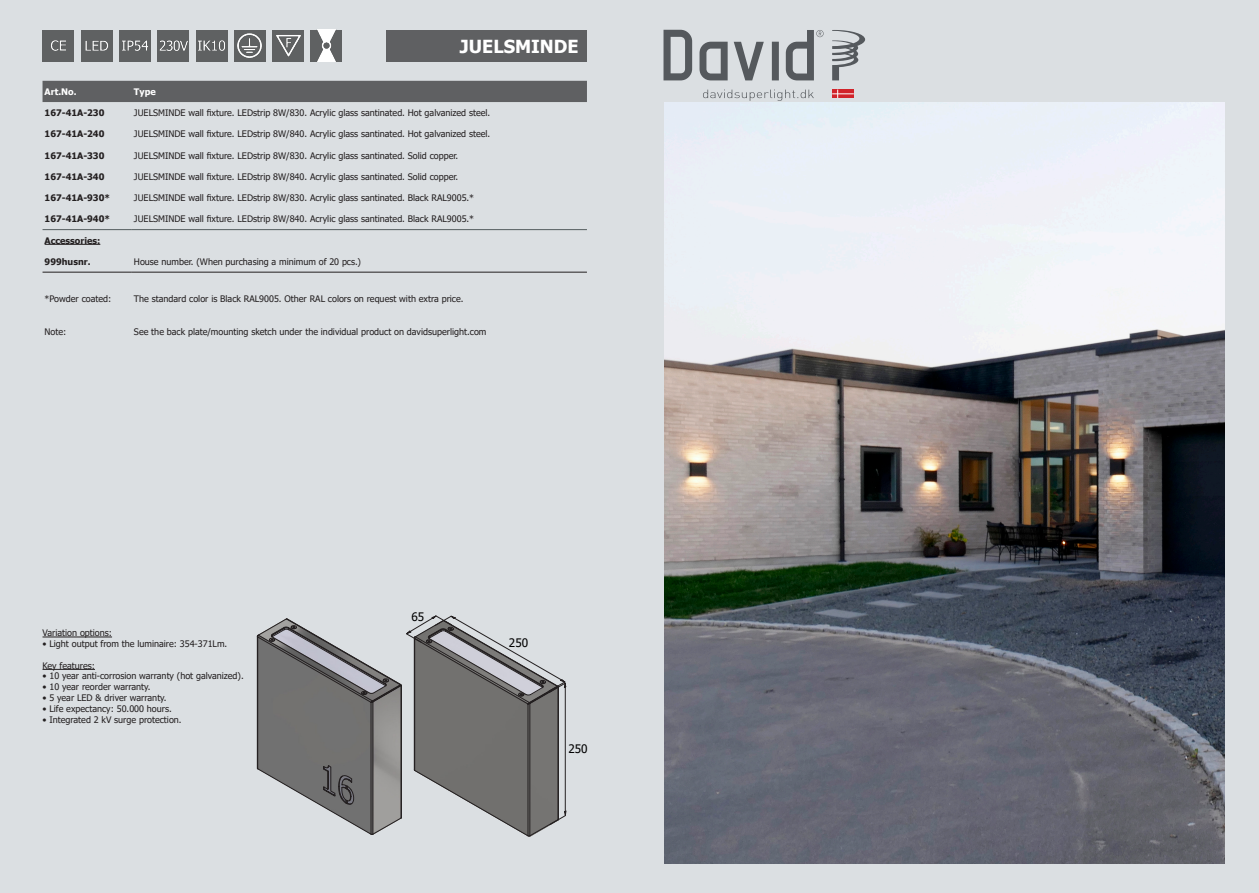
<style>
.page{position:relative;width:1259px;height:893px;background:#dbdfe2}
.page>*{position:absolute;margin:0;border:0;box-sizing:border-box;transform-origin:0 0}
.t1{font:700 18px "Tahoma";color:#fff}
.t2{font:11.7px "Tahoma";letter-spacing:-.005em;color:#000}
.t3{font:9px "Tahoma";color:#231f20}
.t4{font:700 9px "Tahoma";color:#231f20}
.t5{font:700 9px "Tahoma";color:#fff}
</style>
<div class="page">
<svg style="left:832px;top:30px;width:33px;height:50px;background:#afb3b6"></svg>
<svg style="left:663px;top:30px;width:160px;height:50px;background:#a6aaae"></svg>
<svg style="left:703px;top:90px;width:111px;height:11px"></svg>
<svg style="left:832px;top:90px;width:22px;height:8px"></svg>
<img style="left:43px;top:30px;width:31px;height:32px">
<img style="left:81px;top:30px;width:32px;height:32px">
<img style="left:119px;top:30px;width:32px;height:32px">
<img style="left:157px;top:30px;width:32px;height:32px">
<img style="left:196px;top:30px;width:31px;height:32px">
<img style="left:234px;top:30px;width:32px;height:32px">
<img style="left:272px;top:30px;width:32px;height:32px">
<img style="left:310px;top:30px;width:32px;height:32px">
<div style="left:387px;top:30px;width:200px;height:32px;background:#5f6062"></div>
<div style="left:443px;top:705px;width:114px;height:64px;background:#72716f"></div>
<hr style="left:557px;top:687px;width:1px;height:133px;background:#231f20">
<hr style="left:558px;top:687px;width:1px;height:132px;background:#231f20">
<hr style="left:529px;top:703px;width:1px;height:133px;background:#231f20">
<hr style="left:527px;top:704px;width:1px;height:132px;background:#231f20">
<hr style="left:565px;top:686px;width:1px;height:127px;background:#231f20">
<svg style="left:443px;top:769px;width:123px;height:68px;background:#919191"></svg>
<svg style="left:443px;top:614px;width:124px;height:91px;background:#a5a6a8"></svg>
<svg style="left:243px;top:581px;width:200px;height:259px;background:#a5a6a8"></svg>
<img style="left:664px;top:102px;width:561px;height:761px">
<div style="left:43px;top:81px;width:544px;height:21px;background:#5f6062"></div>
<hr style="left:43px;top:637px;width:69px;height:1px;background:#231f20">
<hr style="left:43px;top:669px;width:52px;height:1px;background:#231f20">
<hr style="left:43px;top:272px;width:89px;height:1px;background:#231f20">
<hr style="left:132px;top:272px;width:455px;height:1px;background:#231f20">
<hr style="left:43px;top:229px;width:89px;height:1px;background:#535c5e">
<hr style="left:132px;top:229px;width:455px;height:1px;background:#535c5e">
<hr style="left:45px;top:244px;width:55px;height:1px;background:#231f20">
<p class="t5" style="left:45px;top:85px;width:33px">Art.No.</p>
<p class="t5" style="left:134px;top:85px;width:23px">Type</p>
<p class="t1" style="left:460px;top:33px;width:120px">JUELSMINDE</p>
<p class="t4" style="left:45px;top:107px;width:61px">167-41A-230</p>
<p class="t3" style="left:134px;top:107px;width:358px">JUELSMINDE wall fixture. LEDstrip 8W/830. Acrylic glass santinated. Hot galvanized steel.</p>
<p class="t4" style="left:45px;top:128px;width:61px">167-41A-240</p>
<p class="t3" style="left:134px;top:128px;width:358px">JUELSMINDE wall fixture. LEDstrip 8W/840. Acrylic glass santinated. Hot galvanized steel.</p>
<p class="t4" style="left:45px;top:149px;width:61px">167-41A-330</p>
<p class="t3" style="left:134px;top:149px;width:326px">JUELSMINDE wall fixture. LEDstrip 8W/830. Acrylic glass santinated. Solid copper.</p>
<p class="t4" style="left:45px;top:170px;width:61px">167-41A-340</p>
<p class="t3" style="left:134px;top:171px;width:326px">JUELSMINDE wall fixture. LEDstrip 8W/840. Acrylic glass santinated. Solid copper.</p>
<p class="t4" style="left:45px;top:192px;width:67px">167-41A-930*</p>
<p class="t3" style="left:134px;top:192px;width:342px">JUELSMINDE wall fixture. LEDstrip 8W/830. Acrylic glass santinated. Black RAL9005.*</p>
<p class="t4" style="left:45px;top:213px;width:67px">167-41A-940*</p>
<p class="t3" style="left:134px;top:213px;width:342px">JUELSMINDE wall fixture. LEDstrip 8W/840. Acrylic glass santinated. Black RAL9005.*</p>
<p class="t4" style="left:45px;top:234px;width:57px">Accessories:</p>
<p class="t4" style="left:45px;top:255px;width:47px">999husnr.</p>
<p class="t3" style="left:134px;top:256px;width:228px">House number. (When purchasing a minimum of 20 pcs.)</p>
<p class="t3" style="left:45px;top:293px;width:68px">*Powder coated:</p>
<p class="t3" style="left:134px;top:293px;width:331px">The standard color is Black RAL9005. Other RAL colors on request with extra price.</p>
<p class="t3" style="left:45px;top:326px;width:23px">Note:</p>
<p class="t3" style="left:134px;top:326px;width:354px">See the back plate/mounting sketch under the individual product on davidsuperlight.com</p>
<p class="t3" style="left:43px;top:627px;width:71px">Variation options:</p>
<p class="t3" style="left:43px;top:638px;width:186px">• Light output from the luminaire: 354-371Lm.</p>
<p class="t3" style="left:43px;top:659px;width:54px">Key features:</p>
<p class="t3" style="left:43px;top:670px;width:203px">• 10 year anti-corrosion warranty (hot galvanized).</p>
<p class="t3" style="left:43px;top:681px;width:110px">• 10 year reorder warranty.</p>
<p class="t3" style="left:43px;top:692px;width:126px">• 5 year LED &amp; driver warranty.</p>
<p class="t3" style="left:43px;top:702px;width:131px">• Life expectancy: 50.000 hours.</p>
<p class="t3" style="left:43px;top:713px;width:141px">• Integrated 2 kV surge protection.</p>
<p class="t2" style="left:411px;top:609px;width:14px">65</p>
<p class="t2" style="left:509px;top:634px;width:21px">250</p>
<p class="t2" style="left:568px;top:741px;width:21px">250</p>
</div>
